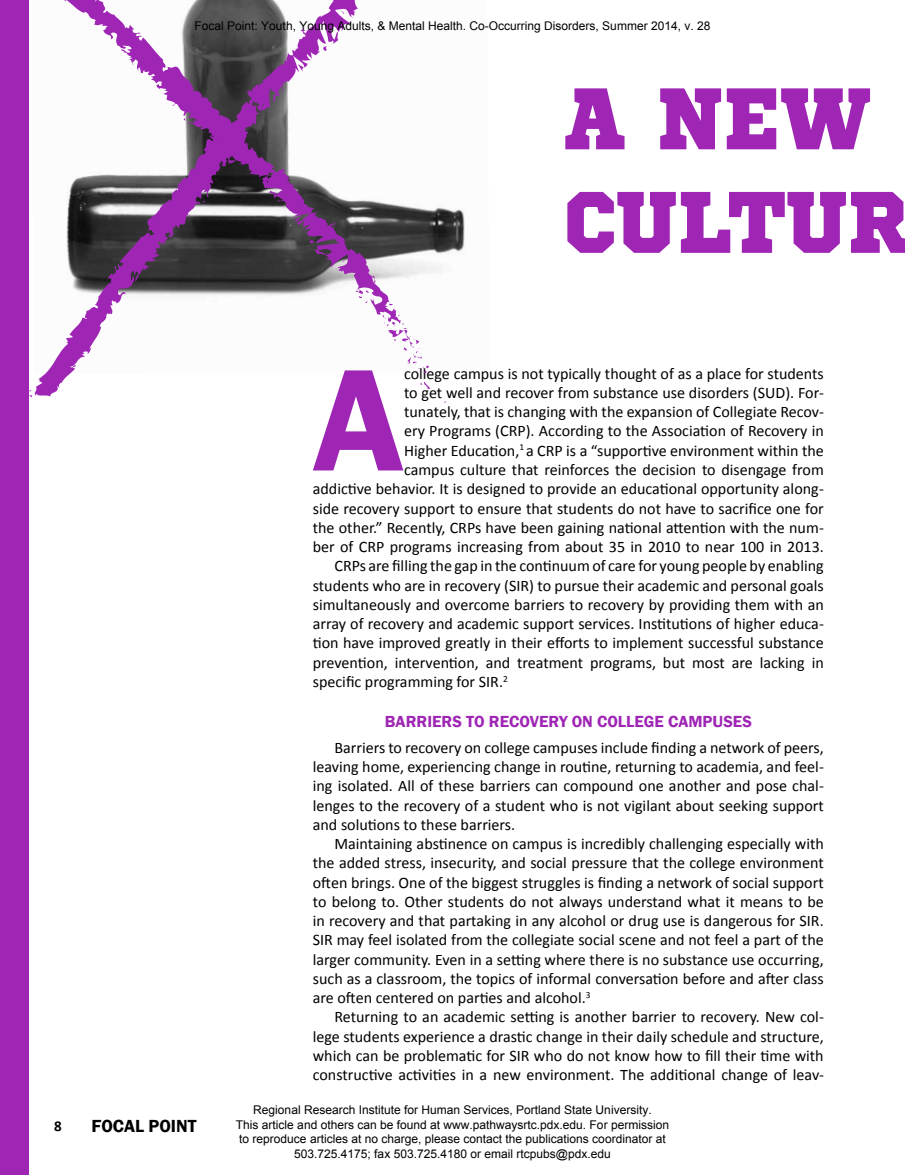
<style>
.page{position:relative;width:905px;height:1175px;background:#fff}
.page>*{position:absolute;margin:0;border:0;box-sizing:border-box;transform-origin:0 0}
.t1{font:600 150px "Franklin Gothic";color:#9f26b5}
.t2{font:87px/103.5px "Sports World";color:#9f26b5;scale:.92 1}
.t3{font:600 18px "Franklin Gothic";color:#000}
.t4{font:600 16.5px "Franklin Gothic";color:#9f26b5}
.t5{font:16.05px/19.2px "Calibri";color:#000;text-align:justify}
.t6{font:700 15px "Calibri";color:#000}
.t7{font:12px/14.4px "Arial";color:#000;text-align:center}
</style>
<div class="page">
<img style="left:405px;top:206px;width:60px;height:72px">
<svg style="left:420px;top:381px;width:12px;height:12px"></svg>
<svg style="left:405px;top:328px;width:26px;height:46px"></svg>
<svg style="left:34px;top:0;width:371px;height:396px"></svg>
<svg style="left:255px;top:104px;width:8px;height:10px"></svg>
<svg style="left:340px;top:10px;width:4px;height:4px"></svg>
<svg style="left:322px;top:45px;width:7px;height:6px"></svg>
<svg style="left:214px;top:176px;width:3px;height:4px"></svg>
<svg style="left:201px;top:200px;width:5px;height:3px"></svg>
<div style="left:0;top:0;width:28px;height:1174px;background:#9f26b5"></div>
<p class="t7" style="left:194px;top:19px;width:517px">Focal Point: Youth, Young Adults, &amp; Mental Health. Co-Occurring Disorders, Summer 2014, v. 28</p>
<h2 class="t2" style="left:564px;top:58px;width:374px">A NEW<br>CULTUR</h2>
<p class="t6" style="left:54px;top:1115px;width:9px">8</p>
<p class="t3" style="left:92px;top:1115px;width:107px">FOCAL POINT</p>
<h1 class="t1" style="left:313px;top:328px;width:93px">A</h1>
<p class="t5" style="left:404px;top:363px;width:421px">college campus is not typically thought of as a place for students</p>
<p class="t5" style="left:404px;top:382px;width:421px">to get well and recover from substance use disorders (SUD). For-</p>
<p class="t5" style="left:404px;top:402px;width:421px">tunately, that is changing with the expansion of Collegiate Recov-</p>
<p class="t5" style="left:404px;top:421px;width:421px">ery Programs (CRP). According to the Association of Recovery in</p>
<p class="t5" style="left:404px;top:440px;width:421px">Higher Education,<sup>1</sup> a CRP is a “supportive environment within the</p>
<p class="t5" style="left:404px;top:459px;width:421px">campus culture that reinforces the decision to disengage from</p>
<p class="t5" style="left:313px;top:479px;width:512px">addictive behavior. It is designed to provide an educational opportunity along-</p>
<p class="t5" style="left:313px;top:498px;width:512px">side recovery support to ensure that students do not have to sacrifice one for</p>
<p class="t5" style="left:313px;top:517px;width:512px">the other.” Recently, CRPs have been gaining national attention with the num-</p>
<p class="t5" style="left:313px;top:536px;width:512px">ber of CRP programs increasing from about 35 in 2010 to near 100 in 2013.</p>
<p class="t5" style="left:334px;top:556px;width:491px">CRPs are filling the gap in the continuum of care for young people by enabling</p>
<p class="t5" style="left:313px;top:575px;width:512px">students who are in recovery (SIR) to pursue their academic and personal goals</p>
<p class="t5" style="left:313px;top:594px;width:512px">simultaneously and overcome barriers to recovery by providing them with an</p>
<p class="t5" style="left:313px;top:613px;width:512px">array of recovery and academic support services. Institutions of higher educa-</p>
<p class="t5" style="left:313px;top:633px;width:512px">tion have improved greatly in their efforts to implement successful substance</p>
<p class="t5" style="left:313px;top:652px;width:512px">prevention, intervention, and treatment programs, but most are lacking in</p>
<p class="t5" style="left:313px;top:671px;width:197px">specific programming for SIR.<sup>2</sup></p>
<p class="t4" style="left:385px;top:711px;width:368px">BARRIERS TO RECOVERY ON COLLEGE CAMPUSES</p>
<p class="t5" style="left:313px;top:737px;width:512px;text-indent:22px">Barriers to recovery on college campuses include finding a network of peers, leaving home, experiencing change in routine, returning to academia, and feel&shy;ing isolated. All of these barriers can compound one another and pose chal&shy;lenges to the recovery of a student who is not vigilant about seeking support and solutions to these barriers.</p>
<p class="t5" style="left:313px;top:833px;width:512px;text-indent:22px">Maintaining abstinence on campus is incredibly challenging especially with the added stress, insecurity, and social pressure that the college environment often brings. One of the biggest struggles is finding a network of social support to belong to. Other students do not always understand what it means to be in recovery and that partaking in any alcohol or drug use is dangerous for SIR.<br>SIR may feel isolated from the collegiate social scene and not feel a part of the larger community. Even in a setting where there is no substance use occurring, such as a classroom, the topics of informal conversation before and after class are often centered on parties and alcohol.<sup>3</sup></p>
<p class="t5" style="left:313px;top:1007px;width:512px;text-indent:22px">Returning to an academic setting is another barrier to recovery. New col&shy;lege students experience a drastic change in their daily schedule and structure, which can be problematic for SIR who do not know how to fill their time with constructive activities in a new environment. The additional change of leav-</p>
<p class="t7" style="left:236px;top:1103px;width:434px">Regional Research Institute for Human Services, Portland State University.<br>This article and others can be found at www.pathwaysrtc.pdx.edu. For permission to reproduce articles at no charge, please contact the publications coordinator at 503.725.4175; fax 503.725.4180 or email rtcpubs@pdx.edu</p>
</div>
